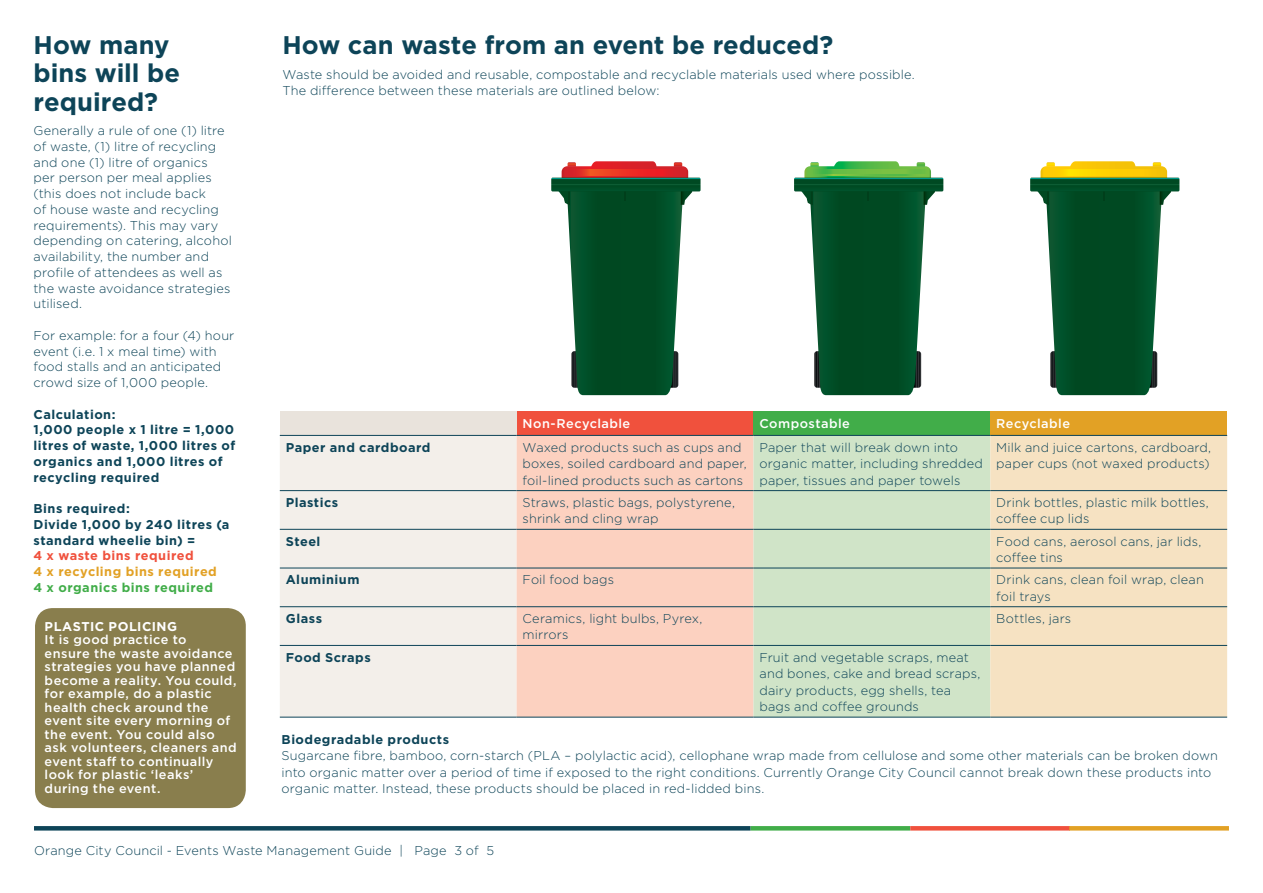
<style>
.page{position:relative;width:1263px;height:893px;background:#fff}
.page>*{position:absolute;margin:0;border:0;box-sizing:border-box;transform-origin:0 0}
.heading{font:700 25.5px/28.5px "Gotham";color:#0d4458}
.BODY{font:300 12.75px/16.5px "Gotham";letter-spacing:.01em;color:#0d4458}
.white_text{font:500 12.75px/13.5px "Gotham";letter-spacing:.035em;color:#fff}
.BODY_BOLD{font:700 12.75px/15.8px "Gotham";letter-spacing:.04em;color:#0d4458}
.BODY_BOLD-2{font:700 12.75px "Gotham";letter-spacing:.035em;color:#e2a125}
.BODY_BOLD-3{font:700 12.75px "Gotham";letter-spacing:.04em;color:#41ad49}
.BODY_BOLD-4{font:700 12.75px "Gotham";letter-spacing:.035em;color:#f0513d}
.white_text-2{font:700 12.75px "Gotham";letter-spacing:.04em;color:#fff}
</style>
<div class="page">
<svg style="left:34px;top:826px;width:717px;height:4px;background:#11475b"></svg>
<svg style="left:751px;top:826px;width:159px;height:4px"></svg>
<svg style="left:910px;top:826px;width:159px;height:4px"></svg>
<svg style="left:1069px;top:826px;width:160px;height:4px"></svg>
<div style="left:280px;top:411px;width:237px;height:24px;background:#e9e3dc"></div>
<div style="left:517px;top:411px;width:236px;height:24px;background:#f0513d"></div>
<div style="left:753px;top:411px;width:237px;height:24px;background:#41ad49"></div>
<div style="left:990px;top:411px;width:237px;height:24px;background:#e2a125"></div>
<div style="left:280px;top:436px;width:237px;height:281px;background:#f3efea"></div>
<div style="left:517px;top:436px;width:236px;height:281px;background:#fcd1c0"></div>
<div style="left:753px;top:436px;width:237px;height:281px;background:#d0e4c8"></div>
<div style="left:990px;top:436px;width:237px;height:281px;background:#f6e2c2"></div>
<hr style="left:280px;top:435px;width:237px;height:1px;background:#0d4458">
<hr style="left:517px;top:435px;width:236px;height:1px;background:#0d4458">
<hr style="left:753px;top:435px;width:237px;height:1px;background:#0d4458">
<hr style="left:990px;top:435px;width:237px;height:1px;background:#0d4458">
<hr style="left:280px;top:490px;width:237px;height:1px;background:#0d4458">
<hr style="left:517px;top:490px;width:236px;height:1px;background:#0d4458">
<hr style="left:753px;top:490px;width:237px;height:1px;background:#0d4458">
<hr style="left:990px;top:490px;width:237px;height:1px;background:#0d4458">
<hr style="left:280px;top:529px;width:237px;height:1px;background:#0d4458">
<hr style="left:517px;top:529px;width:236px;height:1px;background:#0d4458">
<hr style="left:753px;top:529px;width:237px;height:1px;background:#0d4458">
<hr style="left:990px;top:529px;width:237px;height:1px;background:#0d4458">
<hr style="left:280px;top:568px;width:237px;height:1px;background:#0d4458">
<hr style="left:517px;top:568px;width:236px;height:1px;background:#0d4458">
<hr style="left:753px;top:568px;width:237px;height:1px;background:#0d4458">
<hr style="left:990px;top:568px;width:237px;height:1px;background:#0d4458">
<hr style="left:280px;top:606px;width:237px;height:1px;background:#0d4458">
<hr style="left:517px;top:606px;width:236px;height:1px;background:#0d4458">
<hr style="left:753px;top:606px;width:237px;height:1px;background:#0d4458">
<hr style="left:990px;top:606px;width:237px;height:1px;background:#0d4458">
<hr style="left:280px;top:645px;width:237px;height:1px;background:#0d4458">
<hr style="left:517px;top:645px;width:236px;height:1px;background:#0d4458">
<hr style="left:753px;top:645px;width:237px;height:1px;background:#0d4458">
<hr style="left:990px;top:645px;width:237px;height:1px;background:#0d4458">
<hr style="left:280px;top:717px;width:237px;height:1px;background:#0d4458">
<hr style="left:517px;top:717px;width:236px;height:1px;background:#0d4458">
<hr style="left:753px;top:717px;width:237px;height:1px;background:#0d4458">
<hr style="left:990px;top:717px;width:237px;height:1px;background:#0d4458">
<div style="left:35px;top:608px;width:211px;height:200px;background:#897e4d;border-radius:18px"></div>
<svg style="left:551px;top:161px;width:149px;height:234px"></svg>
<svg style="left:794px;top:161px;width:149px;height:234px"></svg>
<svg style="left:1030px;top:161px;width:149px;height:234px"></svg>
<p class="heading" style="left:34px;top:30px;width:148px">How many bins will be required?</p>
<p class="BODY" style="left:34px;top:122px;width:200px;line-height:15.8px">Generally a rule of one (1) litre of waste, (1) litre of recycling and one (1) litre of organics per person per meal applies (this does not include back<br>of house waste and recycling requirements). This may vary depending on catering, alcohol availability, the number and profile of attendees as well as the waste avoidance strategies utilised.</p>
<p class="BODY" style="left:34px;top:327px;width:202px;line-height:15.8px">For example: for a four (4) hour event (i.e. 1 x meal time) with food stalls and an anticipated crowd size of 1,000 people.</p>
<p class="BODY_BOLD" style="left:34px;top:406px;width:84px">Calculation:</p>
<p class="BODY_BOLD" style="left:34px;top:422px;width:203px">1,000 people x 1 litre = 1,000 litres of waste, 1,000 litres of organics and 1,000 litres of recycling required</p>
<p class="BODY_BOLD" style="left:34px;top:501px;width:98px">Bins required:</p>
<p class="BODY_BOLD" style="left:34px;top:516px;width:197px">Divide 1,000 by 240 litres (a standard wheelie bin) =</p>
<p class="BODY_BOLD-4" style="left:34px;top:547px;width:162px">4 x waste bins required</p>
<p class="BODY_BOLD-2" style="left:34px;top:563px;width:185px">4 x recycling bins required</p>
<p class="BODY_BOLD-3" style="left:34px;top:579px;width:181px">4 x organics bins required</p>
<p class="white_text-2" style="left:45px;top:618px;width:134px">PLASTIC POLICING</p>
<p class="white_text" style="left:45px;top:633px;width:193px">It is good practice to<br>ensure the waste avoidance strategies you have planned become a reality. You could, for example, do a plastic health check around the event site every morning of the event. You could also ask volunteers, cleaners and event staff to continually look for plastic ‘leaks’ during the event.</p>
<p class="heading" style="left:282px;top:30px;width:552px">How can waste from an event be reduced?</p>
<p class="BODY" style="left:282px;top:66px;width:634px">Waste should be avoided and reusable, compostable and recyclable materials used where possible.<br>The difference between these materials are outlined below:</p>
<p class="white_text" style="left:523px;top:416px;width:109px">Non-Recyclable</p>
<p class="white_text" style="left:759px;top:416px;width:92px">Compostable</p>
<p class="white_text" style="left:996px;top:416px;width:75px">Recyclable</p>
<p class="BODY_BOLD" style="left:286px;top:439px;width:146px">Paper and cardboard</p>
<p class="BODY" style="left:523px;top:438px;width:226px">Waxed products such as cups and boxes, soiled cardboard and paper, foil-lined products such as cartons</p>
<p class="BODY" style="left:759px;top:438px;width:225px">Paper that will break down into organic matter, including shredded paper, tissues and paper towels</p>
<p class="BODY" style="left:996px;top:438px;width:216px">Milk and juice cartons, cardboard, paper cups (not waxed products)</p>
<p class="BODY_BOLD" style="left:286px;top:494px;width:54px">Plastics</p>
<p class="BODY" style="left:523px;top:494px;width:214px">Straws, plastic bags, polystyrene, shrink and cling wrap</p>
<p class="BODY" style="left:996px;top:494px;width:214px">Drink bottles, plastic milk bottles, coffee cup lids</p>
<p class="BODY_BOLD" style="left:286px;top:533px;width:36px">Steel</p>
<p class="BODY" style="left:996px;top:532px;width:207px">Food cans, aerosol cans, jar lids, coffee tins</p>
<p class="BODY_BOLD" style="left:286px;top:572px;width:75px">Aluminium</p>
<p class="BODY" style="left:523px;top:571px;width:93px">Foil food bags</p>
<p class="BODY" style="left:996px;top:571px;width:209px">Drink cans, clean foil wrap, clean foil trays</p>
<p class="BODY_BOLD" style="left:286px;top:610px;width:38px">Glass</p>
<p class="BODY" style="left:523px;top:610px;width:181px">Ceramics, light bulbs, Pyrex, mirrors</p>
<p class="BODY" style="left:996px;top:610px;width:76px">Bottles, jars</p>
<p class="BODY_BOLD" style="left:286px;top:649px;width:86px">Food Scraps</p>
<p class="BODY" style="left:759px;top:648px;width:222px">Fruit and vegetable scraps, meat and bones, cake and bread scraps, dairy products, egg shells, tea bags and coffee grounds</p>
<p class="BODY_BOLD" style="left:282px;top:731px;width:169px">Biodegradable products</p>
<p class="BODY" style="left:282px;top:747px;width:938px">Sugarcane fibre, bamboo, corn-starch (PLA – polylactic acid), cellophane wrap made from cellulose and some other materials can be broken down into organic matter over a period of time if exposed to the right conditions. Currently Orange City Council cannot break down these products into organic matter. Instead, these products should be placed in red-lidded bins.</p>
<p class="BODY" style="left:34px;top:842px;width:462px">Orange City Council - Events Waste Management Guide | Page 3 of 5</p>
</div>
